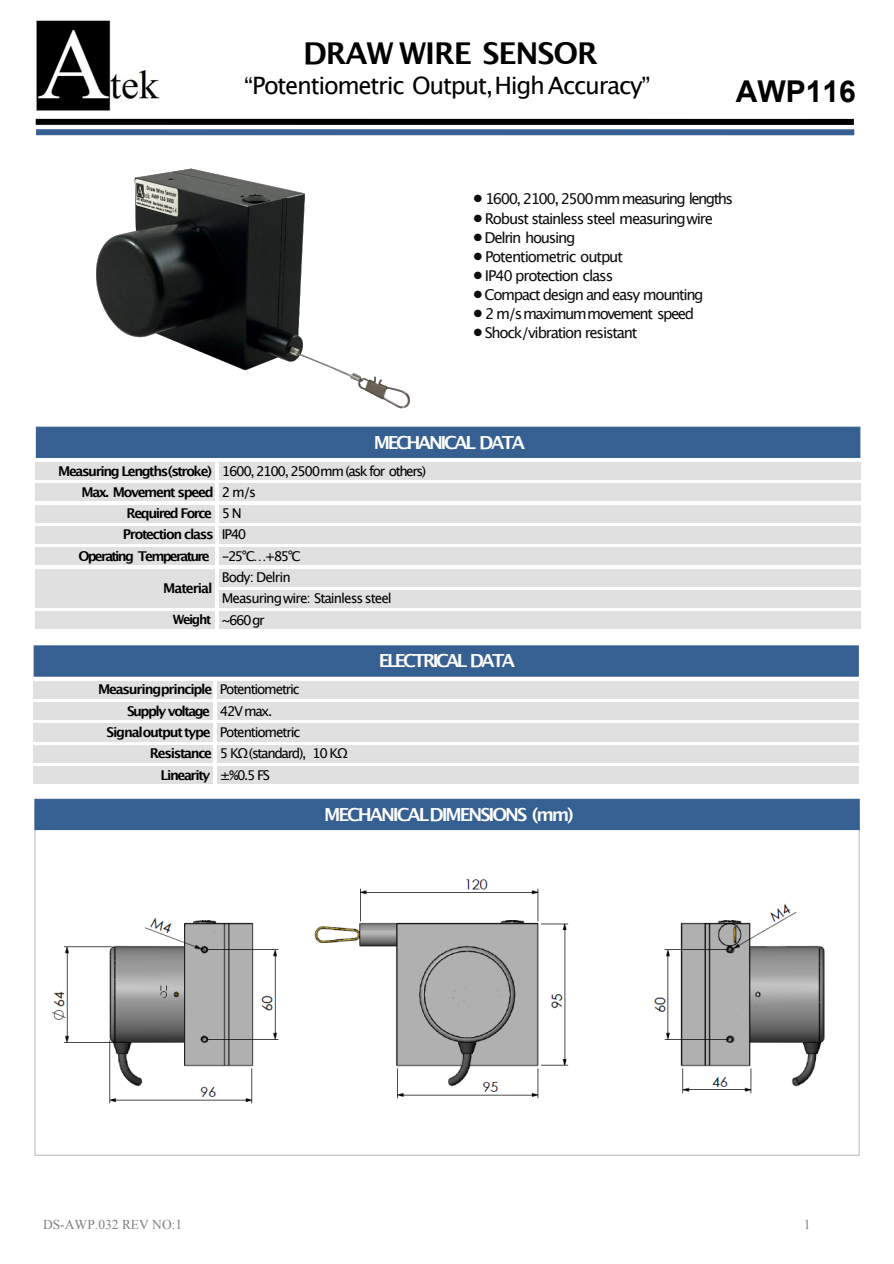
<style>
.page{position:relative;width:894px;height:1264px;background:#fff}
.page>*{position:absolute;margin:0;border:0;box-sizing:border-box;transform-origin:0 0}
.t1{font:700 30px "Lucida Grande";letter-spacing:-.04em;color:#000}
.t2{font:700 30px "Arial";color:#000}
.t3{font:24px "Lucida Grande";letter-spacing:-.055em;color:#000}
.t4{font:700 18px "Lucida Grande";letter-spacing:-.135em;color:#fff}
.t5{font:700 18px "Lucida Grande";letter-spacing:-.115em;color:#fff}
.t6{font:15px "Lucida Grande";letter-spacing:-.085em;color:#0d0d0d}
.t7{font:15px "Lucida Grande";letter-spacing:-.105em;color:#0d0d0d}
.t8{font:700 13.5px "Lucida Grande";letter-spacing:-.1em;color:#000}
.t9{font:13.5px "Lucida Grande";letter-spacing:-.105em;color:#000}
.t10{font:13.5px/21.3px "Lucida Grande";letter-spacing:-.075em;color:#000}
.t11{font:700 13.5px "Lucida Grande";letter-spacing:-.13em;color:#000}
.t12{font:13.5px "Lucida Grande";letter-spacing:-.1em;color:#000}
.t13{font:13.5px "Times New Roman";color:#808080}
.t14{font:700 13.5px "Lucida Grande";letter-spacing:-.075em;color:#000}
.t15{font:700 12.75px "Lucida Grande";letter-spacing:-.11em;color:#000}
.s1{font-size:22.5px}
.s2{font-family:"Monaco"}
.s3{font-weight:700}
.s4{font-weight:400}
.s5{font-weight:400;font-size:13.5px}
</style>
<div class="page">
<img style="left:36px;top:20px;width:124px;height:91px">
<div style="left:33px;top:671px;width:826px;height:128px;background:#fff;border:1px solid #fff"></div>
<div style="left:35px;top:452px;width:826px;height:188px;background:#fff;border:1px solid #fff"></div>
<div style="left:36px;top:426px;width:824px;height:32px;background:#376092;border:1px solid #365f91"></div>
<div style="left:34px;top:798px;width:825px;height:32px;background:#376092;border:1px solid #365f91"></div>
<div style="left:34px;top:645px;width:824px;height:31px;background:#376092;border:1px solid #365f91"></div>
<div style="left:34px;top:681px;width:179px;height:18px;background:#e0e0e0"></div>
<div style="left:216px;top:681px;width:642px;height:18px;background:#e0e0e0"></div>
<hr style="left:34px;top:678px;width:179px;height:3px;background:#fff">
<hr style="left:216px;top:678px;width:642px;height:3px;background:#fff">
<div style="left:34px;top:702px;width:179px;height:18px;background:#e0e0e0"></div>
<div style="left:216px;top:702px;width:642px;height:18px;background:#e0e0e0"></div>
<hr style="left:34px;top:699px;width:179px;height:3px;background:#fff">
<hr style="left:216px;top:699px;width:642px;height:3px;background:#fff">
<div style="left:34px;top:724px;width:179px;height:18px;background:#e0e0e0"></div>
<div style="left:216px;top:724px;width:642px;height:18px;background:#e0e0e0"></div>
<svg style="left:34px;top:720px;width:179px;height:4px"></svg>
<svg style="left:216px;top:720px;width:642px;height:4px"></svg>
<div style="left:34px;top:745px;width:179px;height:18px;background:#e0e0e0"></div>
<div style="left:216px;top:745px;width:642px;height:18px;background:#e0e0e0"></div>
<hr style="left:34px;top:742px;width:179px;height:3px;background:#fff">
<hr style="left:216px;top:742px;width:642px;height:3px;background:#fff">
<div style="left:34px;top:766px;width:179px;height:18px;background:#e0e0e0"></div>
<div style="left:216px;top:766px;width:642px;height:18px;background:#e0e0e0"></div>
<hr style="left:34px;top:763px;width:179px;height:3px;background:#fff">
<hr style="left:216px;top:763px;width:642px;height:3px;background:#fff">
<hr style="left:34px;top:784px;width:179px;height:4px;background:#fff">
<hr style="left:216px;top:784px;width:642px;height:4px;background:#fff">
<div style="left:36px;top:462px;width:179px;height:18px;background:#e0e0e0"></div>
<div style="left:218px;top:462px;width:642px;height:18px;background:#e0e0e0"></div>
<hr style="left:36px;top:459px;width:179px;height:3px;background:#fff">
<hr style="left:218px;top:459px;width:642px;height:3px;background:#fff">
<div style="left:36px;top:484px;width:179px;height:18px;background:#e0e0e0"></div>
<div style="left:218px;top:484px;width:642px;height:18px;background:#e0e0e0"></div>
<svg style="left:36px;top:480px;width:179px;height:4px"></svg>
<svg style="left:218px;top:480px;width:642px;height:4px"></svg>
<div style="left:36px;top:505px;width:179px;height:18px;background:#e0e0e0"></div>
<div style="left:218px;top:505px;width:642px;height:18px;background:#e0e0e0"></div>
<hr style="left:36px;top:502px;width:179px;height:3px;background:#fff">
<hr style="left:218px;top:502px;width:642px;height:3px;background:#fff">
<div style="left:36px;top:526px;width:179px;height:18px;background:#e0e0e0"></div>
<div style="left:218px;top:526px;width:642px;height:18px;background:#e0e0e0"></div>
<hr style="left:36px;top:523px;width:179px;height:3px;background:#fff">
<hr style="left:218px;top:523px;width:642px;height:3px;background:#fff">
<div style="left:36px;top:548px;width:179px;height:17px;background:#e0e0e0"></div>
<div style="left:218px;top:548px;width:642px;height:17px;background:#e0e0e0"></div>
<hr style="left:36px;top:544px;width:179px;height:3px;background:#fff">
<hr style="left:36px;top:547px;width:179px;height:1px;background:#e0e0e0">
<hr style="left:218px;top:544px;width:642px;height:3px;background:#fff">
<hr style="left:218px;top:547px;width:642px;height:1px;background:#e0e0e0">
<div style="left:36px;top:569px;width:179px;height:39px;background:#e0e0e0"></div>
<div style="left:218px;top:569px;width:642px;height:18px;background:#e0e0e0"></div>
<hr style="left:36px;top:565px;width:179px;height:4px;background:#fff">
<hr style="left:218px;top:565px;width:642px;height:4px;background:#fff">
<div style="left:218px;top:590px;width:642px;height:18px;background:#e0e0e0"></div>
<hr style="left:218px;top:587px;width:642px;height:3px;background:#fff">
<div style="left:36px;top:612px;width:179px;height:17px;background:#e0e0e0"></div>
<div style="left:218px;top:612px;width:642px;height:17px;background:#e0e0e0"></div>
<hr style="left:36px;top:608px;width:179px;height:3px;background:#fff">
<hr style="left:36px;top:611px;width:179px;height:1px;background:#e0e0e0">
<hr style="left:218px;top:608px;width:642px;height:3px;background:#fff">
<hr style="left:218px;top:611px;width:642px;height:1px;background:#e0e0e0">
<hr style="left:36px;top:629px;width:181px;height:1px;background:#e0e0e0">
<hr style="left:36px;top:630px;width:179px;height:3px;background:#fff">
<hr style="left:217px;top:629px;width:643px;height:1px;background:#e0e0e0">
<hr style="left:215px;top:612px;width:3px;height:18px;background:#fff">
<hr style="left:218px;top:630px;width:642px;height:3px;background:#fff">
<img style="left:52px;top:879px;width:773px;height:225px">
<img style="left:72px;top:135px;width:350px;height:274px">
<div style="left:36px;top:129px;width:818px;height:6px;background:#376092"></div>
<div style="left:36px;top:119px;width:817px;height:6px;background:#000"></div>
<h1 class="t1" style="left:303px;top:41px;width:296px">DRAW WIRE SENSOR</h1>
<h2 class="t3" style="left:244px;top:75px;width:407px"><span class="s1">“</span>Potentiometric Output,High Accuracy<span class="s1">”</span></h2>
<h1 class="t2" style="left:735px;top:80px;width:122px">AWP116</h1>
<p class="t7" style="left:473px;top:192px;width:261px"><span class="s2">•</span> 1600, 2100, 2500mm measuring lengths</p>
<p class="t6" style="left:473px;top:212px;width:241px"><span class="s2">•</span> Robust stainless steel measuringwire</p>
<p class="t6" style="left:473px;top:231px;width:103px"><span class="s2">•</span> Delrin housing</p>
<p class="t6" style="left:473px;top:250px;width:151px"><span class="s2">•</span> Potentiometric output</p>
<p class="t6" style="left:473px;top:269px;width:141px"><span class="s2">•</span> IP40 protection class</p>
<p class="t6" style="left:473px;top:288px;width:231px"><span class="s2">•</span> Compact design and easy mounting</p>
<p class="t6" style="left:473px;top:307px;width:222px"><span class="s2">•</span> 2 m/smaximummovement speed</p>
<p class="t6" style="left:473px;top:326px;width:165px"><span class="s2">•</span> Shock/vibration resistant</p>
<p class="t4" style="left:374px;top:434px;width:153px">MECHANICAL DATA</p>
<p class="t9" style="left:58px;top:465px;width:369px"><span class="s3">Measuring Lengths(stroke)</span> 1600, 2100, 2500mm (ask for others)</p>
<p class="t8" style="left:81px;top:486px;width:176px">Max. Movement speed <span class="s4">2 m/s</span></p>
<p class="t8" style="left:126px;top:507px;width:117px">Required Force <span class="s4">5 N</span></p>
<p class="t8" style="left:123px;top:529px;width:125px">Protection class <span class="s4">IP40</span></p>
<p class="t11" style="left:78px;top:550px;width:224px">Operating Temperature <span class="s4">-25°C…+85°C</span></p>
<p class="t14" style="left:163px;top:583px;width:51px">Material</p>
<p class="t10" style="left:222px;top:567px;width:171px">Body: Delrin<br>Measuring wire: Stainless steel</p>
<p class="t15" style="left:173px;top:614px;width:93px">Weight <span class="s5">~660gr</span></p>
<p class="t8" style="left:98px;top:683px;width:203px">Measuringprinciple <span class="s4">Potentiometric</span></p>
<p class="t8" style="left:127px;top:705px;width:147px">Supply voltage <span class="s4">42V max.</span></p>
<p class="t8" style="left:106px;top:726px;width:195px">Signaloutput type <span class="s4">Potentiometric</span></p>
<p class="t12" style="left:150px;top:747px;width:199px"><span class="s3">Resistance</span> 5 KΩ(standard), 10 KΩ</p>
<p class="t8" style="left:160px;top:769px;width:111px">Linearity <span class="s4">±%0.5 FS</span></p>
<p class="t4" style="left:379px;top:653px;width:138px">ELECTRICAL DATA</p>
<p class="t5" style="left:324px;top:807px;width:251px">MECHANICALDIMENSIONS (mm)</p>
<p class="t13" style="left:43px;top:1219px;width:141px">DS-AWP.032 REV NO:1</p>
<p class="t13" style="left:803px;top:1219px;width:8px">1</p>
</div>
